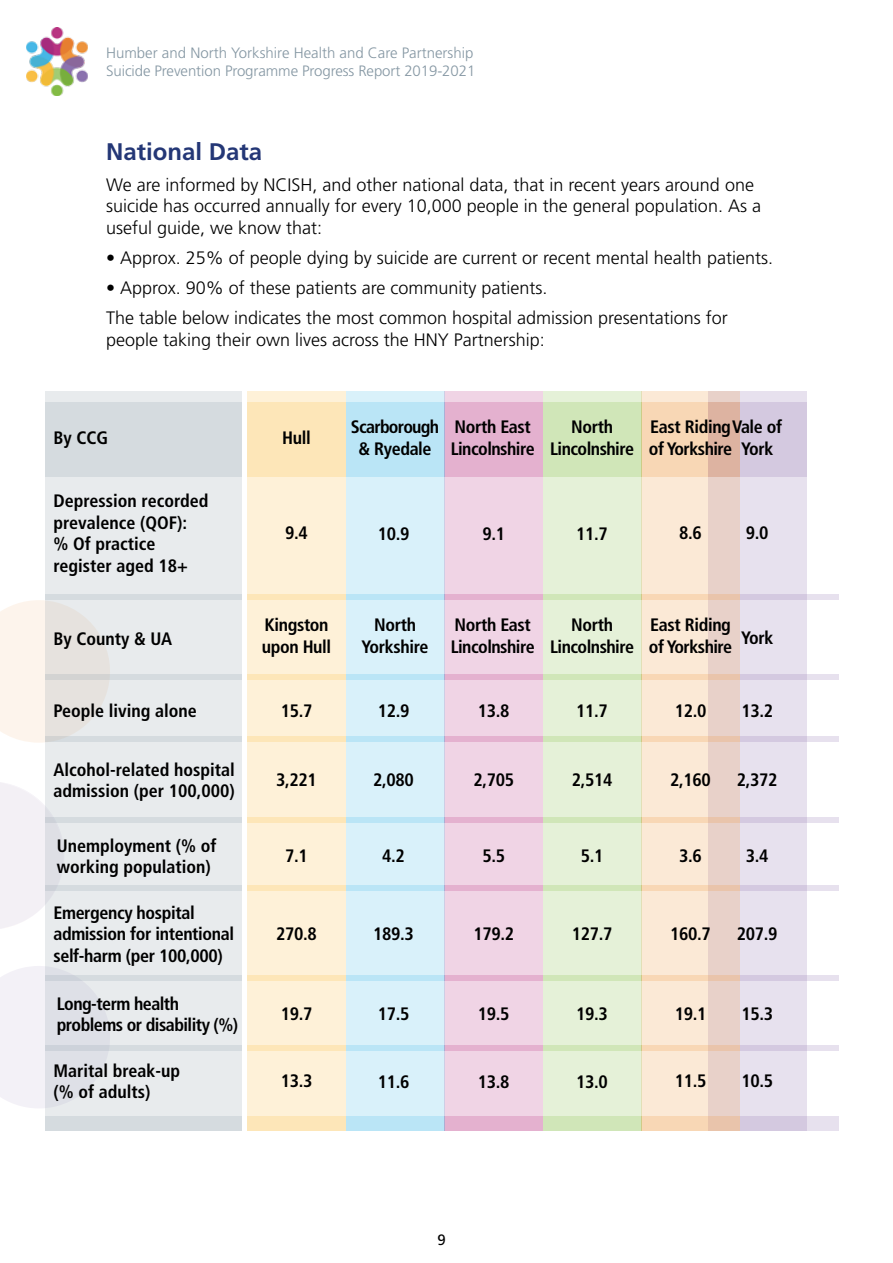
<style>
.page{position:relative;width:893px;height:1263px;background:#fff}
.page>*{position:absolute;margin:0;border:0;box-sizing:border-box;transform-origin:0 0}
.t1{font:700 24px "Frutiger";color:#243776}
.t2{font:700 condensed 18px/21.6px "Frutiger";letter-spacing:-.02em;color:#000}
.t3{font:300 18px/21.6px "Frutiger";color:#000}
.t4{font:700 condensed 18px/21.6px "Frutiger";color:#000}
.t5{font:700 condensed 18px/21.6px "Frutiger";letter-spacing:-.04em;color:#000;text-align:center}
.t6{font:300 15px/18px "Frutiger";letter-spacing:-.005em;color:#8597a3}
.t7{font:15px "Frutiger";color:#000}
</style>
<div class="page">
<svg style="left:0;top:600px;width:45px;height:508px"></svg>
<img style="left:27px;top:27px;width:61px;height:68px">
<div style="left:708px;top:403px;width:98px;height:728px;background:#e7e1ee"></div>
<svg style="left:740px;top:391px;width:66px;height:85px;background:#d6cce1"></svg>
<div style="left:641px;top:403px;width:99px;height:728px;background:linear-gradient(to right,#fff1da,#e9d2c9)"></div>
<svg style="left:641px;top:391px;width:99px;height:85px;background:#efceb2"></svg>
<div style="left:543px;top:403px;width:98px;height:728px;background:#e5f1d8"></div>
<svg style="left:543px;top:391px;width:98px;height:85px;background:#d2e7bc"></svg>
<div style="left:444px;top:403px;width:99px;height:728px;background:#f0d4e5"></div>
<svg style="left:444px;top:391px;width:99px;height:85px;background:#e4b5d1"></svg>
<div style="left:346px;top:403px;width:98px;height:728px;background:#d9f1fa"></div>
<svg style="left:346px;top:391px;width:98px;height:85px;background:#bee6f6"></svg>
<div style="left:247px;top:403px;width:99px;height:728px;background:#fef1d8"></div>
<div style="left:45px;top:403px;width:196px;height:728px;background:#e8ebed"></div>
<div style="left:45px;top:391px;width:196px;height:85px;background:linear-gradient(to bottom,#dee2e5,#d1d8dc)"></div>
<div style="left:45px;top:594px;width:196px;height:6px;background:#d5dbdf"></div>
<svg style="left:45px;top:674px;width:196px;height:6px"></svg>
<svg style="left:45px;top:736px;width:196px;height:6px"></svg>
<div style="left:45px;top:817px;width:196px;height:6px;background:#d5dbdf"></div>
<div style="left:45px;top:885px;width:196px;height:6px;background:#d5dbdf"></div>
<div style="left:45px;top:975px;width:196px;height:6px;background:#d5dbdf"></div>
<div style="left:45px;top:1045px;width:196px;height:6px;background:#d5dbdf"></div>
<div style="left:45px;top:1116px;width:196px;height:15px;background:#d5dbdf"></div>
<svg style="left:247px;top:391px;width:99px;height:85px;background:#fde7bc"></svg>
<svg style="left:740px;top:594px;width:98px;height:6px"></svg>
<svg style="left:641px;top:594px;width:99px;height:6px"></svg>
<div style="left:543px;top:594px;width:98px;height:6px;background:#d0e6b8"></div>
<div style="left:444px;top:594px;width:99px;height:6px;background:#e4b1cf"></div>
<div style="left:346px;top:594px;width:98px;height:6px;background:#bae5f6"></div>
<div style="left:247px;top:594px;width:99px;height:6px;background:#fde6b8"></div>
<svg style="left:740px;top:674px;width:98px;height:6px"></svg>
<svg style="left:641px;top:674px;width:99px;height:6px"></svg>
<div style="left:543px;top:674px;width:98px;height:6px;background:#d0e6b8"></div>
<div style="left:444px;top:674px;width:99px;height:6px;background:#e4b1cf"></div>
<div style="left:346px;top:674px;width:98px;height:6px;background:#bae5f6"></div>
<div style="left:247px;top:674px;width:99px;height:6px;background:#fde6b8"></div>
<svg style="left:740px;top:736px;width:98px;height:6px"></svg>
<svg style="left:641px;top:736px;width:99px;height:6px"></svg>
<div style="left:543px;top:736px;width:98px;height:6px;background:#d0e6b8"></div>
<div style="left:444px;top:736px;width:99px;height:6px;background:#e4b1cf"></div>
<div style="left:346px;top:736px;width:98px;height:6px;background:#bae5f6"></div>
<div style="left:247px;top:736px;width:99px;height:6px;background:#fde6b8"></div>
<svg style="left:740px;top:817px;width:98px;height:6px"></svg>
<svg style="left:641px;top:817px;width:99px;height:6px"></svg>
<div style="left:543px;top:817px;width:98px;height:6px;background:#d0e6b8"></div>
<div style="left:444px;top:817px;width:99px;height:6px;background:#e4b1cf"></div>
<div style="left:346px;top:817px;width:98px;height:6px;background:#bae5f6"></div>
<div style="left:247px;top:817px;width:99px;height:6px;background:#fde6b8"></div>
<svg style="left:740px;top:885px;width:98px;height:6px"></svg>
<svg style="left:641px;top:885px;width:99px;height:6px"></svg>
<div style="left:543px;top:885px;width:98px;height:6px;background:#d0e6b8"></div>
<div style="left:444px;top:885px;width:99px;height:6px;background:#e4b1cf"></div>
<div style="left:346px;top:885px;width:98px;height:6px;background:#bae5f6"></div>
<div style="left:247px;top:885px;width:99px;height:6px;background:#fde6b8"></div>
<svg style="left:740px;top:975px;width:98px;height:6px"></svg>
<svg style="left:641px;top:975px;width:99px;height:6px"></svg>
<div style="left:543px;top:975px;width:98px;height:6px;background:#d0e6b8"></div>
<div style="left:444px;top:975px;width:99px;height:6px;background:#e4b1cf"></div>
<div style="left:346px;top:975px;width:98px;height:6px;background:#bae5f6"></div>
<div style="left:247px;top:975px;width:99px;height:6px;background:#fde6b8"></div>
<svg style="left:740px;top:1045px;width:98px;height:6px"></svg>
<svg style="left:641px;top:1045px;width:99px;height:6px"></svg>
<div style="left:543px;top:1045px;width:98px;height:6px;background:#d0e6b8"></div>
<div style="left:444px;top:1045px;width:99px;height:6px;background:#e4b1cf"></div>
<div style="left:346px;top:1045px;width:98px;height:6px;background:#bae5f6"></div>
<div style="left:247px;top:1045px;width:99px;height:6px;background:#fde6b8"></div>
<svg style="left:740px;top:1116px;width:98px;height:15px"></svg>
<svg style="left:641px;top:1116px;width:99px;height:15px"></svg>
<div style="left:543px;top:1116px;width:98px;height:15px;background:#d0e6b8"></div>
<div style="left:444px;top:1116px;width:99px;height:15px;background:#e4b1cf"></div>
<div style="left:346px;top:1116px;width:98px;height:15px;background:#bae5f6"></div>
<div style="left:247px;top:1116px;width:99px;height:15px;background:#fde6b8"></div>
<p class="t6" style="left:106px;top:45px;width:371px">Humber and North Yorkshire Health and Care Partnership<br>Suicide Prevention Programme Progress Report 2019-2021</p>
<h1 class="t1" style="left:106px;top:142px;width:158px">National Data</h1>
<p class="t3" style="left:106px;top:175px;width:656px">We are informed by NCISH, and other national data, that in recent years around one suicide has occurred annually for every 10,000 people in the general population. As a useful guide, we know that:</p>
<p class="t3" style="left:106px;top:248px;width:668px">• Approx. 25% of people dying by suicide are current or recent mental health patients.</p>
<p class="t3" style="left:106px;top:274px;width:623px;line-height:30.2px">• Approx. 90% of these patients are community patients.<br>The table below indicates the most common hospital admission presentations for</p>
<p class="t3" style="left:106px;top:330px;width:440px">people taking their own lives across the HNY Partnership:</p>
<p class="t2" style="left:53px;top:429px;width:56px">By CCG</p>
<p class="t4" style="left:53px;top:491px;width:157px">Depression recorded prevalence (QOF):<br>% Of practice register aged 18+</p>
<p class="t4" style="left:53px;top:629px;width:120px">By County &amp; UA</p>
<p class="t4" style="left:53px;top:702px;width:145px">People living alone</p>
<p class="t4" style="left:53px;top:760px;width:183px">Alcohol-related hospital admission (per 100,000)</p>
<p class="t4" style="left:57px;top:836px;width:161px">Unemployment (% of working population)</p>
<p class="t2" style="left:53px;top:903px;width:182px">Emergency hospital admission for intentional self-harm (per 100,000)</p>
<p class="t2" style="left:57px;top:994px;width:183px">Long-term health problems or disability (%)</p>
<p class="t4" style="left:53px;top:1061px;width:128px">Marital break-up (% of adults)</p>
<p class="t2" style="left:282px;top:428px;width:30px">Hull</p>
<p class="t2" style="left:285px;top:524px;width:24px">9.4</p>
<p class="t5" style="left:351px;top:417px;width:90px">Scarborough &amp; Ryedale</p>
<p class="t2" style="left:451px;top:417px;width:85px">North East<br>Lincolnshire</p>
<p class="t2" style="left:550px;top:417px;width:85px;text-align:center">North<br>Lincolnshire</p>
<p class="t2" style="left:741px;top:417px;width:43px;text-indent:-91px">East RidingVale of<br>York</p>
<p class="t2" style="left:649px;top:439px;width:85px">of Yorkshire</p>
<p class="t2" style="left:378px;top:524px;width:33px">10.9</p>
<p class="t2" style="left:482px;top:524px;width:24px">9.1</p>
<p class="t2" style="left:576px;top:524px;width:33px">11.7</p>
<p class="t2" style="left:679px;top:524px;width:24px">8.6</p>
<p class="t2" style="left:746px;top:524px;width:24px">9.0</p>
<p class="t2" style="left:262px;top:615px;width:71px">Kingston upon Hull</p>
<p class="t2" style="left:362px;top:615px;width:69px;text-align:center">North<br>Yorkshire</p>
<p class="t2" style="left:451px;top:615px;width:85px">North East<br>Lincolnshire</p>
<p class="t2" style="left:550px;top:615px;width:85px;text-align:center">North<br>Lincolnshire</p>
<p class="t2" style="left:649px;top:615px;width:85px">East Riding of Yorkshire</p>
<p class="t2" style="left:741px;top:629px;width:34px">York</p>
<p class="t2" style="left:281px;top:701px;width:33px">15.7</p>
<p class="t2" style="left:378px;top:701px;width:33px">12.9</p>
<p class="t2" style="left:478px;top:701px;width:33px">13.8</p>
<p class="t2" style="left:576px;top:701px;width:33px">11.7</p>
<p class="t2" style="left:675px;top:701px;width:33px">12.0</p>
<p class="t2" style="left:741px;top:701px;width:33px">13.2</p>
<p class="t2" style="left:276px;top:770px;width:42px">3,221</p>
<p class="t2" style="left:373px;top:771px;width:42px">2,080</p>
<p class="t2" style="left:473px;top:771px;width:42px">2,705</p>
<p class="t2" style="left:572px;top:770px;width:42px">2,514</p>
<p class="t2" style="left:670px;top:770px;width:42px">2,160</p>
<p class="t2" style="left:737px;top:770px;width:42px">2,372</p>
<p class="t2" style="left:285px;top:846px;width:24px">7.1</p>
<p class="t2" style="left:382px;top:847px;width:24px">4.2</p>
<p class="t2" style="left:482px;top:847px;width:24px">5.5</p>
<p class="t2" style="left:581px;top:847px;width:24px">5.1</p>
<p class="t2" style="left:679px;top:847px;width:24px">3.6</p>
<p class="t2" style="left:746px;top:847px;width:24px">3.4</p>
<p class="t2" style="left:276px;top:924px;width:42px">270.8</p>
<p class="t2" style="left:373px;top:925px;width:42px">189.3</p>
<p class="t2" style="left:473px;top:925px;width:42px">179.2</p>
<p class="t2" style="left:572px;top:925px;width:42px">127.7</p>
<p class="t2" style="left:670px;top:925px;width:42px">160.7</p>
<p class="t2" style="left:737px;top:924px;width:42px">207.9</p>
<p class="t2" style="left:281px;top:1004px;width:33px">19.7</p>
<p class="t2" style="left:281px;top:1072px;width:33px">13.3</p>
<p class="t2" style="left:378px;top:1005px;width:33px">17.5</p>
<p class="t2" style="left:378px;top:1072px;width:33px">11.6</p>
<p class="t2" style="left:478px;top:1005px;width:33px">19.5</p>
<p class="t2" style="left:478px;top:1072px;width:33px">13.8</p>
<p class="t2" style="left:576px;top:1005px;width:33px">19.3</p>
<p class="t2" style="left:576px;top:1072px;width:33px">13.0</p>
<p class="t2" style="left:675px;top:1004px;width:33px">19.1</p>
<p class="t2" style="left:675px;top:1072px;width:33px">11.5</p>
<p class="t2" style="left:741px;top:1004px;width:33px">15.3</p>
<p class="t2" style="left:741px;top:1072px;width:33px">10.5</p>
<p class="t7" style="left:437px;top:1233px;width:10px">9</p>
</div>
